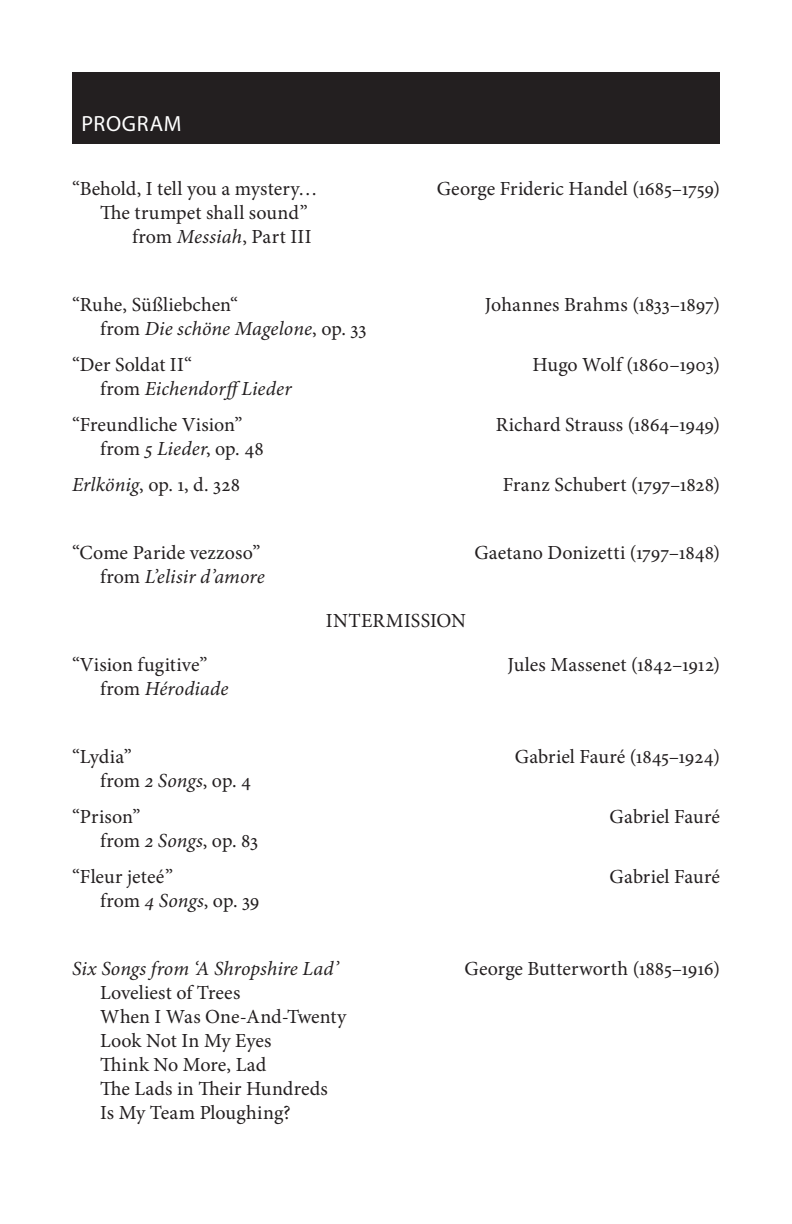
<style>
.page{position:relative;width:792px;height:1224px;background:#fff}
.page>*{position:absolute;margin:0;border:0;box-sizing:border-box;transform-origin:0 0}
._2014_Main-Body{font:22px "Myriad Pro";letter-spacing:.03em;color:#fff}
._2014_ProgramListing{font:20px "Minion Pro";color:#231f20}
._2014_Program_Listin{font:20px "Minion Pro";color:#231f20}
._2014_Program_Listin-2{font:italic 20px "Minion Pro";letter-spacing:.005em;color:#231f20}
._2014_ProgramListing-2{font:italic 20px "Minion Pro";letter-spacing:.005em;color:#231f20}
._2014_ProgList_Soloi{font:20px "Minion Pro";letter-spacing:.01em;color:#231f20}
.s1{font-style:italic}
.s2{font-style:normal}
</style>
<div class="page">
<div style="left:72px;top:72px;width:648px;height:72px;background:#231f20"></div>
<p class="_2014_Main-Body" style="left:82px;top:110px;width:101px">PROGRAM</p>
<p class="_2014_ProgramListing" style="left:72px;top:175px;width:247px">“Behold, I tell you a mystery…</p>
<p class="_2014_ProgramListing" style="left:437px;top:175px;width:285px">George Frideric Handel (1685–1759)</p>
<p class="_2014_Program_Listin" style="left:100px;top:199px;width:209px">The trumpet shall sound”</p>
<p class="_2014_Program_Listin" style="left:132px;top:223px;width:181px">from <span class="s1">Messiah</span>, Part III</p>
<p class="_2014_ProgramListing" style="left:72px;top:291px;width:168px">“Ruhe, Süßliebchen“</p>
<p class="_2014_ProgramListing" style="left:485px;top:291px;width:237px">Johannes Brahms (1833–1897)</p>
<p class="_2014_Program_Listin-2" style="left:100px;top:316px;width:268px"><span class="s2">from</span> Die schöne Magelone<span class="s2">, op. 33</span></p>
<p class="_2014_ProgramListing" style="left:72px;top:351px;width:122px">“Der Soldat II“</p>
<p class="_2014_ProgramListing" style="left:533px;top:351px;width:189px">Hugo Wolf (1860–1903)</p>
<p class="_2014_Program_Listin-2" style="left:100px;top:376px;width:193px"><span class="s2">from</span> EichendorffLieder</p>
<p class="_2014_ProgramListing" style="left:72px;top:411px;width:172px">“Freundliche Vision”</p>
<p class="_2014_ProgramListing" style="left:496px;top:411px;width:226px">Richard Strauss (1864–1949)</p>
<p class="_2014_Program_Listin" style="left:100px;top:435px;width:165px">from <span class="s1">5 Lieder</span>, op. 48</p>
<p class="_2014_ProgramListing" style="left:72px;top:471px;width:170px"><span class="s1">Erlkönig</span>, op. 1, d. 328</p>
<p class="_2014_ProgramListing" style="left:503px;top:471px;width:219px">Franz Schubert (1797–1828)</p>
<p class="_2014_ProgramListing" style="left:72px;top:539px;width:190px">“Come Paride vezzoso”</p>
<p class="_2014_ProgramListing" style="left:474px;top:539px;width:247px">Gaetano Donizetti (1797–1848)</p>
<p class="_2014_Program_Listin-2" style="left:100px;top:564px;width:166px"><span class="s2">from</span> L’elisir d’amore</p>
<p class="_2014_ProgList_Soloi" style="left:326px;top:607px;width:142px">INTERMISSION</p>
<p class="_2014_ProgramListing" style="left:72px;top:651px;width:137px">“Vision fugitive”</p>
<p class="_2014_ProgramListing" style="left:508px;top:651px;width:214px">Jules Massenet (1842–1912)</p>
<p class="_2014_Program_Listin-2" style="left:100px;top:676px;width:130px"><span class="s2">from</span> Hérodiade</p>
<p class="_2014_ProgramListing" style="left:72px;top:743px;width:61px">“Lydia”</p>
<p class="_2014_ProgramListing" style="left:515px;top:743px;width:207px">Gabriel Fauré (1845–1924)</p>
<p class="_2014_Program_Listin" style="left:100px;top:767px;width:152px">from <span class="s1">2 Songs</span>, op. 4</p>
<p class="_2014_ProgramListing" style="left:72px;top:803px;width:70px">“Prison”</p>
<p class="_2014_ProgramListing" style="left:610px;top:803px;width:112px">Gabriel Fauré</p>
<p class="_2014_Program_Listin" style="left:100px;top:827px;width:160px">from <span class="s1">2 Songs</span>, op. 83</p>
<p class="_2014_ProgramListing" style="left:72px;top:863px;width:103px">“Fleur jeteé”</p>
<p class="_2014_ProgramListing" style="left:610px;top:863px;width:112px">Gabriel Fauré</p>
<p class="_2014_Program_Listin" style="left:100px;top:887px;width:161px">from <span class="s1">4 Songs</span>, op. 39</p>
<p class="_2014_ProgramListing-2" style="left:72px;top:956px;width:268px">Six Songs from ‘A Shropshire Lad’</p>
<p class="_2014_ProgramListing" style="left:465px;top:955px;width:257px">George Butterworth (1885–1916)</p>
<p class="_2014_Program_Listin" style="left:100px;top:979px;width:142px">Loveliest of Trees</p>
<p class="_2014_Program_Listin" style="left:100px;top:1003px;width:248px">When I Was One-And-Twenty</p>
<p class="_2014_Program_Listin" style="left:100px;top:1027px;width:173px">Look Not In My Eyes</p>
<p class="_2014_Program_Listin" style="left:100px;top:1051px;width:168px">Think No More, Lad</p>
<p class="_2014_Program_Listin" style="left:100px;top:1075px;width:229px">The Lads in Their Hundreds</p>
<p class="_2014_Program_Listin" style="left:100px;top:1099px;width:192px">Is My Team Ploughing?</p>
</div>
